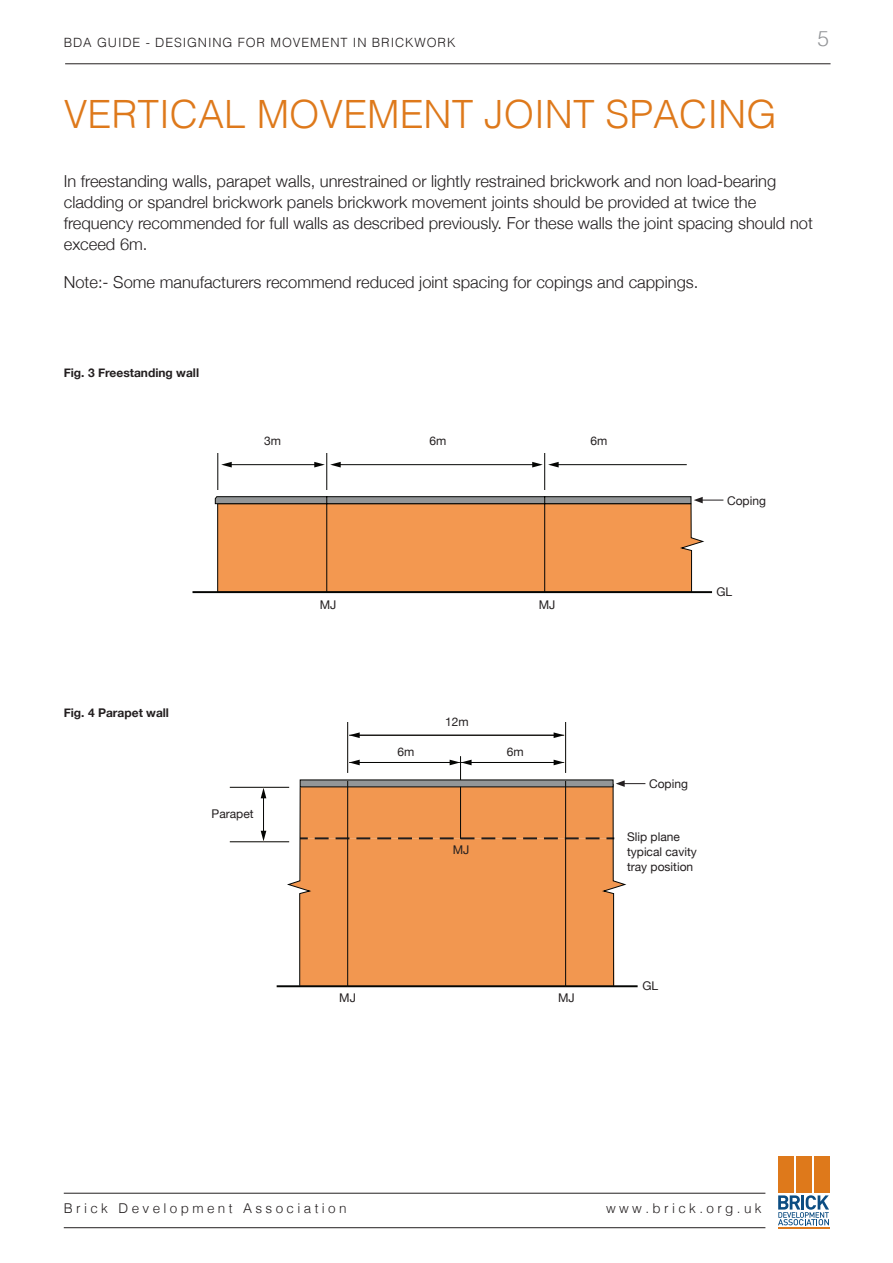
<style>
.page{position:relative;width:893px;height:1263px;background:#fff}
.page>*{position:absolute;margin:0;border:0;box-sizing:border-box;transform-origin:0 0}
.SEB_BIG_HEADER{font:300 39px "Helvetica";color:#de791b}
.t1{font:300 21px "Helvetica";color:#939598}
.SEB_Body_Copy{font:300 16.5px/21px "Helvetica Neue";color:#231f20}
.t2{font:300 13.5px "Helvetica";letter-spacing:.25em;color:#231f20}
.t3{font:300 12.75px "Helvetica";letter-spacing:.07em;color:#231f20}
.movement_Annotation{font:12px "Helvetica Neue";color:#231f20}
.SEB_Body_Copy-2{font:700 12px "Helvetica Neue";color:#231f20}
</style>
<div class="page">
<hr style="left:65px;top:63px;width:765px;height:1px;background:#231f20">
<hr style="left:64px;top:1227px;width:701px;height:1px;background:#231f20">
<div style="left:814px;top:1156px;width:15px;height:37px;background:#de791b"></div>
<div style="left:796px;top:1156px;width:15px;height:37px;background:#de791b"></div>
<div style="left:778px;top:1156px;width:15px;height:37px;background:#de791b"></div>
<svg style="left:778px;top:1195px;width:51px;height:30px"></svg>
<hr style="left:778px;top:1227px;width:51px;height:2px;background:#de791b">
<hr style="left:64px;top:1193px;width:701px;height:1px;background:#231f20">
<hr style="left:277px;top:985px;width:361px;height:2px;background:#040503">
<hr style="left:358px;top:735px;width:197px;height:1px;background:#040503">
<svg style="left:349px;top:732px;width:11px;height:6px"></svg>
<svg style="left:554px;top:732px;width:10px;height:6px"></svg>
<hr style="left:230px;top:787px;width:59px;height:1px;background:#040503">
<hr style="left:230px;top:841px;width:59px;height:1px;background:#040503">
<hr style="left:347px;top:722px;width:1px;height:51px;background:#040503">
<hr style="left:565px;top:722px;width:1px;height:51px;background:#040503">
<hr style="left:263px;top:796px;width:1px;height:37px;background:#040503">
<svg style="left:261px;top:788px;width:5px;height:10px"></svg>
<svg style="left:261px;top:831px;width:5px;height:10px"></svg>
<svg style="left:285px;top:755px;width:343px;height:231px"></svg>
<div style="left:300px;top:780px;width:313px;height:7px;background:#939698"></div>
<div style="left:300px;top:779px;width:314px;height:8px;border:1px solid #040503"></div>
<hr style="left:347px;top:781px;width:1px;height:206px;background:#040503">
<hr style="left:565px;top:781px;width:1px;height:206px;background:#040503">
<hr style="left:192px;top:591px;width:520px;height:2px;background:#040503">
<hr style="left:217px;top:439px;width:1px;height:51px;background:#040503">
<hr style="left:230px;top:464px;width:86px;height:1px;background:#040503">
<svg style="left:221px;top:462px;width:11px;height:5px"></svg>
<hr style="left:557px;top:464px;width:130px;height:1px;background:#040503">
<hr style="left:339px;top:464px;width:195px;height:1px;background:#040503">
<svg style="left:314px;top:462px;width:27px;height:5px"></svg>
<svg style="left:532px;top:462px;width:27px;height:5px"></svg>
<hr style="left:326px;top:439px;width:1px;height:51px;background:#040503">
<hr style="left:544px;top:439px;width:1px;height:51px;background:#040503">
<div style="left:217px;top:434px;width:111px;height:19px;background:#fff"></div>
<div style="left:543px;top:434px;width:112px;height:19px;background:#fff"></div>
<svg style="left:215px;top:497px;width:508px;height:96px;background:#e4985b"></svg>
<svg style="left:616px;top:780px;width:29px;height:7px"></svg>
<p class="t3" style="left:64px;top:32px;width:393px">BDA GUIDE - DESIGNING FOR MOVEMENT IN BRICKWORK</p>
<p class="SEB_BIG_HEADER" style="left:64px;top:81px;width:714px">VERTICAL MOVEMENT JOINT SPACING</p>
<p class="t1" style="left:817px;top:20px;width:13px">5</p>
<p class="SEB_Body_Copy" style="left:64px;top:169px;width:751px">In freestanding walls, parapet walls, unrestrained or lightly restrained brickwork and non load-bearing cladding or spandrel brickwork panels brickwork movement joints should be provided at twice the frequency recommended for full walls as described previously. For these walls the joint spacing should not exceed 6m.</p>
<p class="SEB_Body_Copy" style="left:64px;top:270px;width:636px">Note:- Some manufacturers recommend reduced joint spacing for copings and cappings.</p>
<p class="SEB_Body_Copy-2" style="left:64px;top:363px;width:137px">Fig. 3 Freestanding wall</p>
<p class="movement_Annotation" style="left:264px;top:432px;width:18px">3m</p>
<p class="movement_Annotation" style="left:429px;top:432px;width:18px">6m</p>
<p class="movement_Annotation" style="left:590px;top:432px;width:18px">6m</p>
<p class="movement_Annotation" style="left:320px;top:596px;width:18px">MJ</p>
<p class="movement_Annotation" style="left:539px;top:596px;width:18px">MJ</p>
<p class="movement_Annotation" style="left:727px;top:492px;width:40px">Coping</p>
<p class="movement_Annotation" style="left:716px;top:583px;width:17px">GL</p>
<p class="SEB_Body_Copy-2" style="left:64px;top:703px;width:107px">Fig. 4 Parapet wall</p>
<p class="movement_Annotation" style="left:212px;top:805px;width:43px">Parapet</p>
<p class="movement_Annotation" style="left:445px;top:713px;width:25px">12m</p>
<p class="movement_Annotation" style="left:397px;top:743px;width:18px">6m</p>
<p class="movement_Annotation" style="left:507px;top:743px;width:18px">6m</p>
<p class="movement_Annotation" style="left:453px;top:841px;width:18px">MJ</p>
<p class="movement_Annotation" style="left:649px;top:775px;width:40px">Coping</p>
<p class="movement_Annotation" style="left:627px;top:828px;width:54px">Slip plane</p>
<p class="movement_Annotation" style="left:627px;top:843px;width:71px">typical cavity</p>
<p class="movement_Annotation" style="left:627px;top:858px;width:68px">tray position</p>
<p class="movement_Annotation" style="left:339px;top:989px;width:18px">MJ</p>
<p class="movement_Annotation" style="left:558px;top:989px;width:18px">MJ</p>
<p class="movement_Annotation" style="left:642px;top:977px;width:17px">GL</p>
<p class="t2" style="left:64px;top:1196px;width:284px">Brick Development Association</p>
<p class="t2" style="left:606px;top:1196px;width:157px">www.brick.org.uk</p>
</div>
